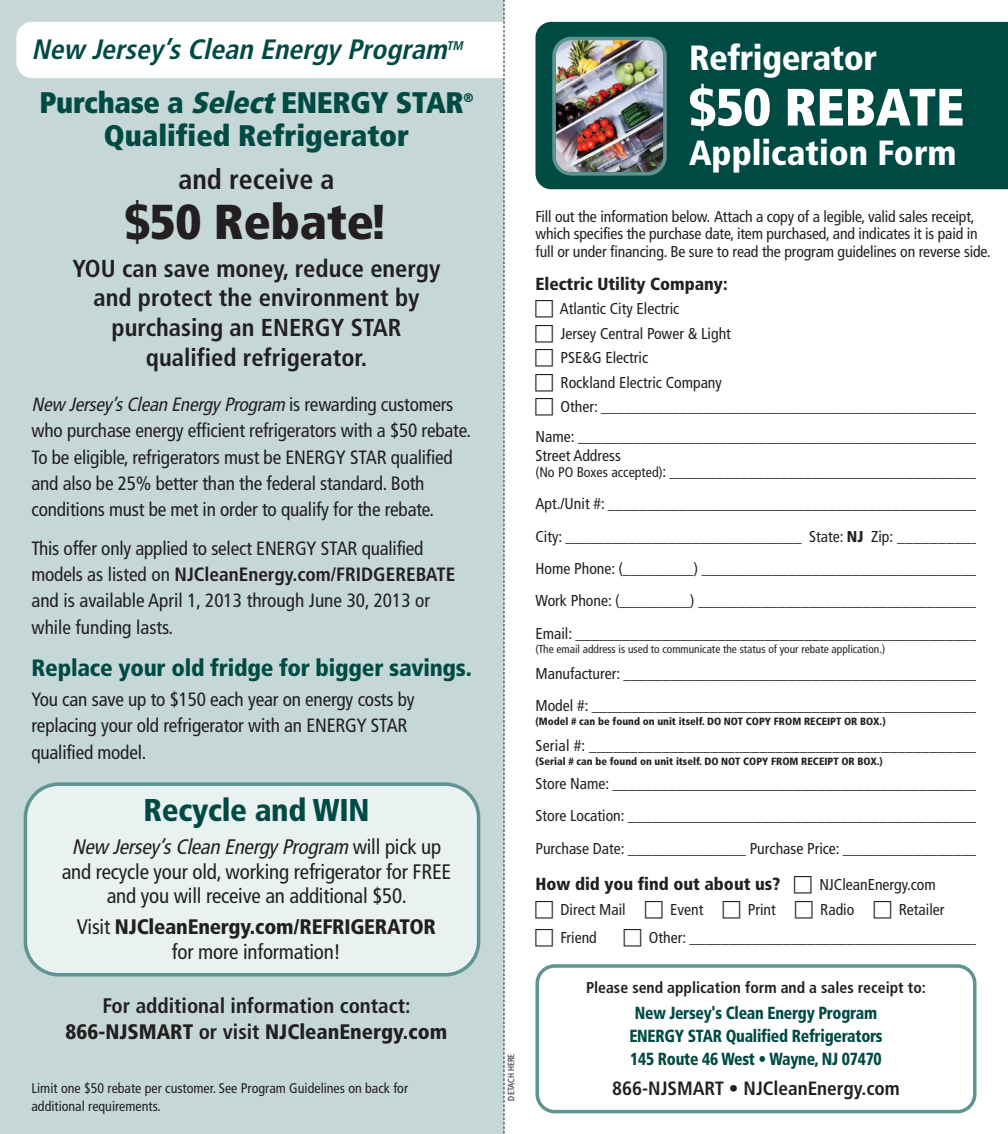
<style>
.page{position:relative;width:1008px;height:1134px;background:#fff}
.page>*{position:absolute;margin:0;border:0;box-sizing:border-box;transform-origin:0 0}
.t1{font:900 condensed 52.5px "Frutiger";color:#fff}
.t2{font:900 condensed 49px "Frutiger";color:#231f20}
.t3{font:900 condensed 35px "Frutiger";letter-spacing:-.005em;color:#fff}
.t4{font:900 condensed 31.5px "Frutiger";letter-spacing:-.01em;color:#004a44}
.t5{font:900 condensed 29.75px "Frutiger";color:#004a44}
.t6{font:italic 700 condensed 28px "Frutiger";color:#004a44}
.t7{font:700 condensed 28px "Frutiger";color:#231f20}
.t8{font:700 condensed 24.5px/29.8px "Frutiger";color:#231f20;text-align:center}
.t9{font:900 condensed 23.62px "Frutiger";letter-spacing:-.01em;color:#004a44}
.t10{font:condensed 21px/24.5px "Frutiger";letter-spacing:-.01em;color:#231f20;text-align:center}
.t11{font:700 condensed 21px/26.2px "Frutiger";color:#231f20;text-align:center}
.t12{font:900 condensed 21px/24.5px "Frutiger";letter-spacing:-.01em;color:#231f20;text-align:center}
.t13{font:condensed 19.25px/26.2px "Frutiger";letter-spacing:-.01em;color:#231f20}
.t14{font:700 condensed 19.25px "Frutiger";color:#231f20}
.t15{font:900 condensed 17.5px/22.8px "Frutiger";letter-spacing:-.015em;color:#004a44;text-align:center;scale:.9 1}
.t16{font:900 condensed 17.5px "Frutiger";color:#231f20}
.t17{font:condensed 15.75px/32.4px "Frutiger";color:#231f20}
.t18{font:700 condensed 15.75px "Frutiger";color:#231f20}
.t19{font:condensed 14px/17.5px "Frutiger";color:#231f20}
.t20{font:italic 700 condensed 12.6px "Frutiger";color:#004a44}
.t21{font:900 condensed 12.6px "Frutiger";color:#004a44}
.t22{font:condensed 11.38px "Frutiger";color:#231f20}
.t23{font:900 condensed 10.5px "Frutiger";color:#231f20}
.t24{font:condensed 8.75px "Frutiger";color:#231f20}
.s1{font-style:italic}
.s2{font-weight:700}
.s3{font-weight:400}
.s4{font-weight:900}
.s5{font-size:14px}
</style>
<div class="page">
<svg style="left:536px;top:964px;width:440px;height:149px"></svg>
<div style="left:0;top:0;width:504px;height:1134px;background:#c5d8d7"></div>
<div style="left:16px;top:22px;width:512px;height:56px;background:#fff;border-radius:16px"></div>
<div style="left:536px;top:22px;width:472px;height:167px;background:#004a44"></div>
<img style="left:552px;top:37px;width:115px;height:139px">
<svg style="left:504px;top:0;width:1px;height:1134px"></svg>
<div style="left:24px;top:782px;width:456px;height:194px;background:#eaf2f1"></div>
<h3 class="t6" style="left:32px;top:38px;width:422px">New Jersey ’s Clean Energy Program</h3>
<p class="t20" style="left:447px;top:40px;width:20px">TM</p>
<h3 class="t3" style="left:689px;top:44px;width:189px">Refrigerator</h3>
<h1 class="t1" style="left:689px;top:86px;width:277px">$50 REBATE</h1>
<h3 class="t3" style="left:689px;top:139px;width:269px">Application Form</h3>
<h3 class="t5" style="left:39px;top:91px;width:426px">Purchase a <span class="s1">Select</span>ENERGY STAR</h3>
<p class="t21" style="left:463px;top:92px;width:12px">®</p>
<h3 class="t5" style="left:104px;top:124px;width:307px">Qualified Refrigerator</h3>
<h3 class="t7" style="left:178px;top:168px;width:158px">and receive a</h3>
<h2 class="t2" style="left:125px;top:203px;width:265px">$50 Rebate!</h2>
<h3 class="t8" style="left:73px;top:255px;width:369px">YOU can save money, reduce energy and protect the environment by purchasing an ENERGY STAR qualified refrigerator.</h3>
<p class="t13" style="left:32px;top:393px;width:441px"><span class="s1">NewJersey’sCleanEnergy Program</span>is rewarding customers who purchase energy efficient refrigerators with a $50 rebate.<br>To be eligible, refrigerators must be ENERGY STAR qualified and also be 25% better than the federal standard. Both conditions must be met in order to qualify for the rebate.</p>
<p class="t13" style="left:32px;top:537px;width:425px">This offer only applied to select ENERGY STAR qualified models as listed on <span class="s2">NJCleanEnergy.com/FRIDGEREBATE </span>and is available April 1, 2013 through June 30, 2013 or while funding lasts.</p>
<h3 class="t9" style="left:32px;top:658px;width:442px">Replace your old fridge for bigger savings.</h3>
<p class="t13" style="left:31px;top:688px;width:385px">You can save up to $150 each year on energy costs by replacing your old refrigerator with an ENERGY STAR qualified model.</p>
<h3 class="t4" style="left:144px;top:797px;width:227px">Recycle and WIN</h3>
<h3 class="t10" style="left:62px;top:836px;width:391px"><span class="s1">New Jersey ’s Clean Energy Program</span> w i l l p i c k u p and recycle your old, working refrigerator for FREE and you will receive an additional $50.</h3>
<h3 class="t12" style="left:77px;top:916px;width:360px"><span class="s3">Visit</span> NJCleanEnergy.com/REFRIGERATOR <span class="s3">for more information!</span></h3>
<h3 class="t11" style="left:66px;top:994px;width:383px">For additional information contact:<br><span class="s4">866-NJSMART</span> or visit <span class="s4">NJCleanEnergy.com</span></h3>
<p class="t19" style="left:32px;top:1081px;width:378px">Limit one $50 rebate per customer. See Program Guidelines on back for additional requirements.</p>
<p class="t17" style="left:535px;top:209px;width:457px;line-height:17.5px">Fill out the information below. Attach a copy of a legible, valid sales receipt, which specifies the purchase date, item purchased, and indicates it is paid in full or under financing. Be sure to read the program guidelines on reverse side.</p>
<p class="t16" style="left:536px;top:276px;width:194px">Electric Utility Company:</p>
<p class="t17" style="left:560px;top:298px;width:429px;line-height:24.5px">Atlantic City Electric<br>Jersey Central Power &amp; Light<br>PSE&amp;G Electric<br>Rockland Electric Company<br>Other: _________________________________________________</p>
<p class="t17" style="left:536px;top:428px;width:453px;line-height:19.2px">Name: ____________________________________________________<br>Street Address</p>
<p class="t17" style="left:535px;top:456px;width:454px"><span class="s5">(No PO Boxes accepted)</span>: ________________________________________ Apt./Unit #: ________________________________________________ City: ______________________________ State: <span class="s4">NJ</span> Zip: ___________ Home Phone: (_________) ____________________________________ Work Phone: (_________) ____________________________________ Email: ____________________________________________________</p>
<p class="t22" style="left:536px;top:644px;width:351px">(The email address is used to communicate the status of your rebate application.)</p>
<p class="t17" style="left:535px;top:659px;width:452px;line-height:31.5px">Manufacturer: ______________________________________________<br>Model #: __________________________________________________</p>
<p class="t23" style="left:536px;top:717px;width:352px">(Model # can be found on unit itself. DO NOT COPY FROM RECEIPT OR BOX.)</p>
<p class="t17" style="left:536px;top:730px;width:452px">Serial #: _________________________________________________</p>
<p class="t23" style="left:536px;top:757px;width:349px">(Serial # can be found on unit itself. DO NOT COPY FROM RECEIPT OR BOX.)</p>
<p class="t17" style="left:536px;top:769px;width:449px;line-height:31.5px">Store Name: _______________________________________________<br>Store Location: _____________________________________________</p>
<p class="t17" style="left:536px;top:834px;width:451px">Purchase Date: _______________ Purchase Price: __________________</p>
<p class="t16" style="left:536px;top:877px;width:246px">How did you find out about us?</p>
<p class="t17" style="left:819px;top:870px;width:118px">NJCleanEnergy.com</p>
<p class="t17" style="left:561px;top:894px;width:67px">Direct Mail</p>
<p class="t17" style="left:670px;top:894px;width:35px">Event</p>
<p class="t17" style="left:748px;top:894px;width:29px">Print</p>
<p class="t17" style="left:820px;top:894px;width:36px">Radio</p>
<p class="t17" style="left:899px;top:894px;width:47px">Retailer</p>
<p class="t17" style="left:561px;top:922px;width:38px">Friend</p>
<p class="t17" style="left:649px;top:922px;width:341px">Other: ______________________________________</p>
<p class="t18" style="left:586px;top:981px;width:341px">Please send application form and a sales receipt to:</p>
<p class="t15" style="left:629px;top:1003px;width:283px">New Jersey's Clean Energy Program<br>ENERGY STAR Qualified Refrigerators<br>145 Route 46 West • Wayne, NJ 07470</p>
<p class="t14" style="left:612px;top:1081px;width:289px">866-NJSMART • NJCleanEnergy.com</p>
<p class="t24" style="left:508px;top:1101px;width:48px;rotate:-90deg">DETACH HERE</p>
</div>
